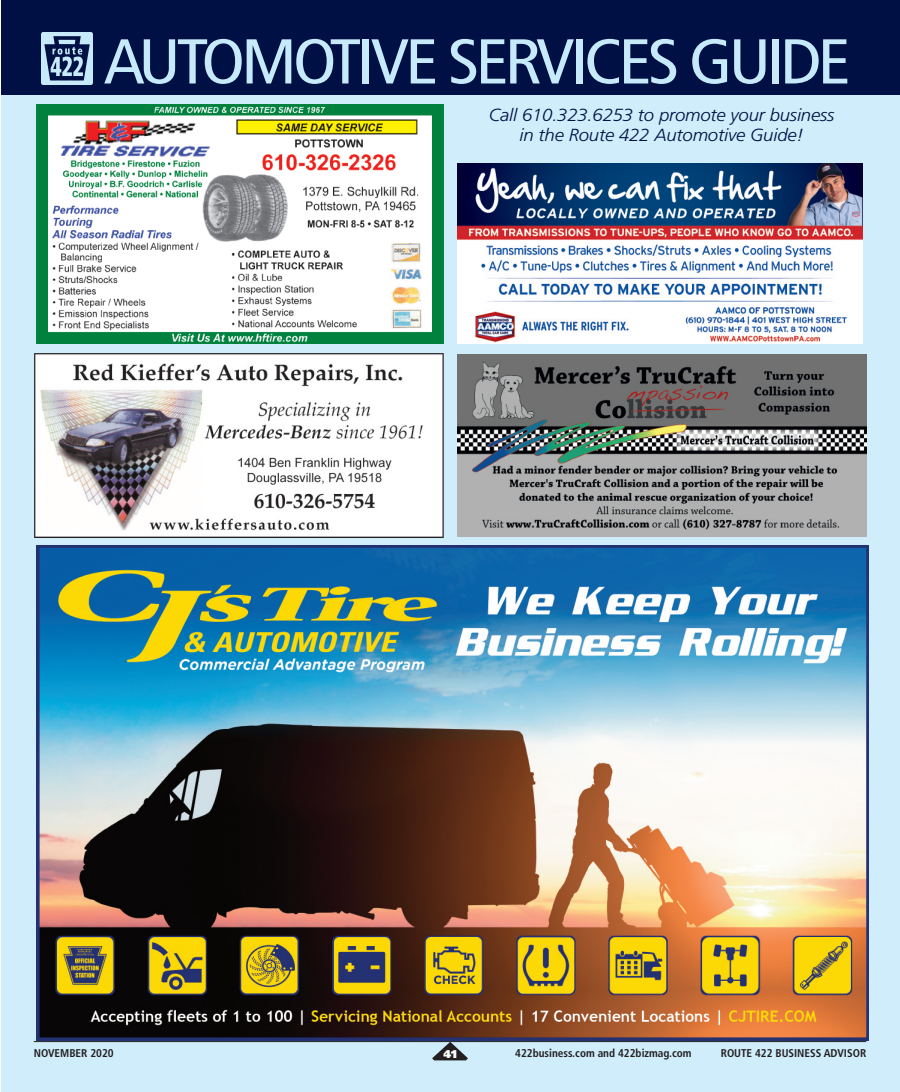
<style>
.page{position:relative;width:900px;height:1092px;background:#fff}
.page>*{position:absolute;margin:0;border:0;box-sizing:border-box;transform-origin:0 0}
.t1{font:condensed 63.25px "Frutiger";letter-spacing:-.055em;color:#c6eafa;scale:1.13 1}
.t2{font:italic 300 17.5px/20px "Frutiger";letter-spacing:-.01em;color:#001044;text-align:center;scale:1.06 1}
.t3{font:700 condensed 11.25px "Frutiger";color:#231f20}
.t4{font:900 11.25px "Frutiger";color:#fff}
</style>
<div class="page">
<div style="left:1px;top:91px;width:899px;height:1000px;background:#cfedfb"></div>
<img style="left:36px;top:105px;width:408px;height:238px">
<img style="left:457px;top:354px;width:409px;height:182px">
<div style="left:1px;top:0;width:899px;height:95px;background:#001044"></div>
<img style="left:41px;top:32px;width:52px;height:53px;border-radius:2px">
<img style="left:36px;top:545px;width:833px;height:495px">
<img style="left:35px;top:353px;width:409px;height:184px">
<img style="left:458px;top:163px;width:404px;height:180px">
<hr style="left:34px;top:1041px;width:832px;height:1px;background:#231f20">
<svg style="left:432px;top:1041px;width:36px;height:19px"></svg>
<h1 class="t1" style="left:104px;top:36px;width:663px">AUTOMOTIVE SERVICES GUIDE</h1>
<p class="t2" style="left:489px;top:106px;width:327px">Call 610.323.6253 to promote your business in the Route 422 Automotive Guide!</p>
<p class="t3" style="left:34px;top:1048px;width:82px">NOVEMBER 2020</p>
<p class="t4" style="left:443px;top:1049px;width:15px">41</p>
<p class="t3" style="left:515px;top:1048px;width:178px">422business.com and 422bizmag.com</p>
<p class="t3" style="left:721px;top:1048px;width:147px">ROUTE 422 BUSINESS ADVISOR</p>
</div>
